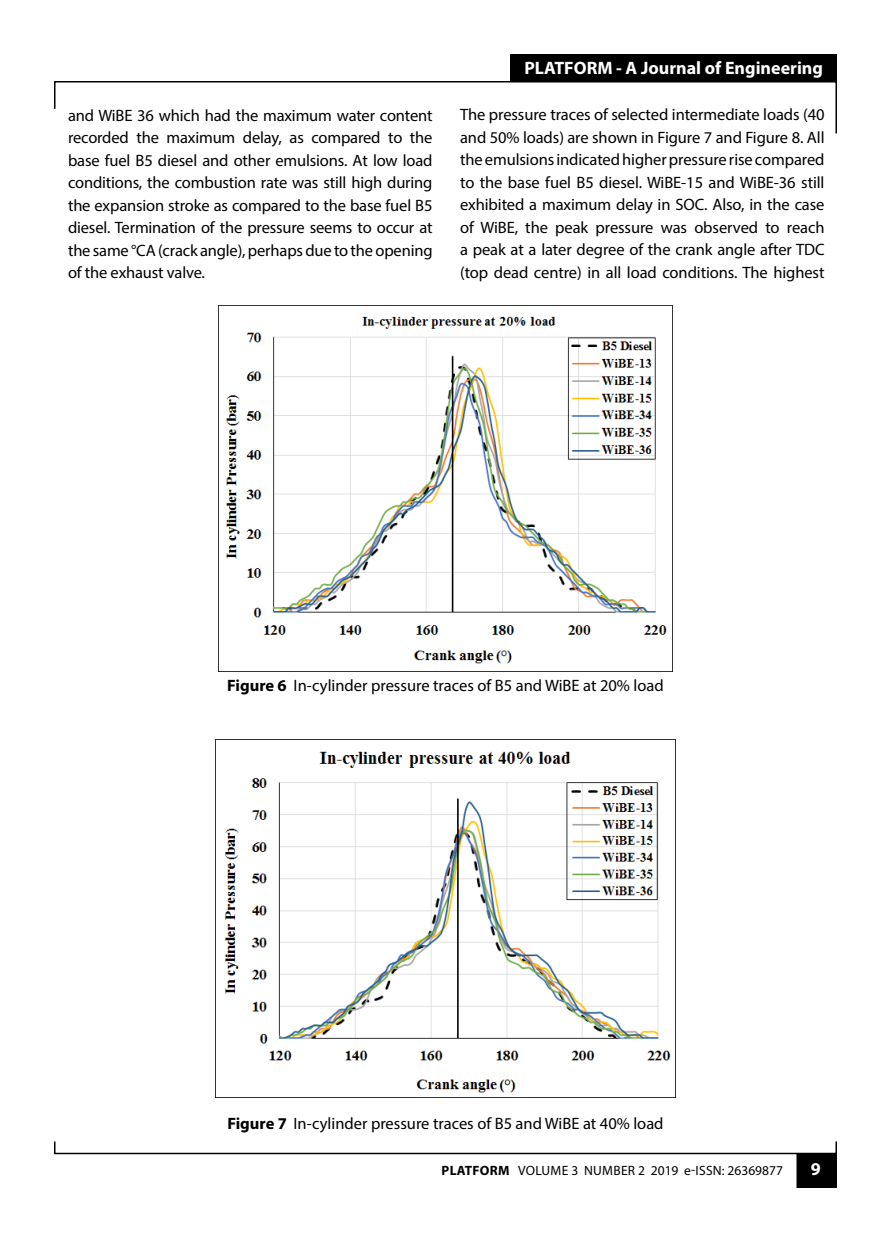
<style>
.page{position:relative;width:891px;height:1242px;background:#fff}
.page>*{position:absolute;margin:0;border:0;box-sizing:border-box;transform-origin:0 0}
.t1{font:700 18px "Myriad Pro";color:#fff}
.t2{font:16.5px/22.5px "Myriad Pro";letter-spacing:-.005em;color:#000;text-align:justify}
.t3{font:13.5px "Myriad Pro";letter-spacing:.02em;color:#000}
.s1{font-weight:700}
</style>
<div class="page">
<div style="left:797px;top:1150px;width:39px;height:37px;background:#000"></div>
<div style="left:796px;top:1149px;width:41px;height:39px;border:2px solid #000"></div>
<svg style="left:54px;top:80px;width:783px;height:54px"></svg>
<div style="left:55px;top:1142px;width:781px;height:12px;background:#fff"></div>
<div style="left:54px;top:1141px;width:783px;height:13px;border:2px solid #000"></div>
<div style="left:511px;top:54px;width:326px;height:27px;background:#000"></div>
<img style="left:218px;top:306px;width:455px;height:365px">
<img style="left:215px;top:739px;width:461px;height:358px">
<p class="t2" style="left:68px;top:104px;width:366px">and WiBE 36 which had the maximum water content recorded the maximum delay, as compared to the base fuel B5 diesel and other emulsions. At low load conditions, the combustion rate was still high during the expansion stroke as compared to the base fuel B5 diesel. Termination of the pressure seems to occur at the same °CA (crack angle), perhaps due to the opening of the exhaust valve.</p>
<p class="t1" style="left:524px;top:56px;width:300px">PLATFORM - A Journal of Engineering</p>
<p class="t2" style="left:460px;top:103px;width:366px">The pressure traces of selected intermediate loads (40 and 50% loads) are shown in Figure 7 and Figure 8. All the emulsions indicated higher pressure rise compared to the base fuel B5 diesel. WiBE-15 and WiBE-36 still exhibited a maximum delay in SOC. Also, in the case of WiBE, the peak pressure was observed to reach a peak at a later degree of the crank angle after TDC (top dead centre) in all load conditions. The highest</p>
<p class="t2" style="left:227px;top:674px;width:438px"><span class="s1">Figure 6</span> In-cylinder pressure traces of B5 and WiBE at 20% load</p>
<p class="t2" style="left:227px;top:1112px;width:438px"><span class="s1">Figure 7</span> In-cylinder pressure traces of B5 and WiBE at 40% load</p>
<p class="t3" style="left:442px;top:1163px;width:343px"><span class="s1">PLATFORM</span> VOLUME 3 NUMBER 2 2019 e-ISSN: 26369877</p>
<p class="t1" style="left:811px;top:1157px;width:11px">9</p>
</div>
